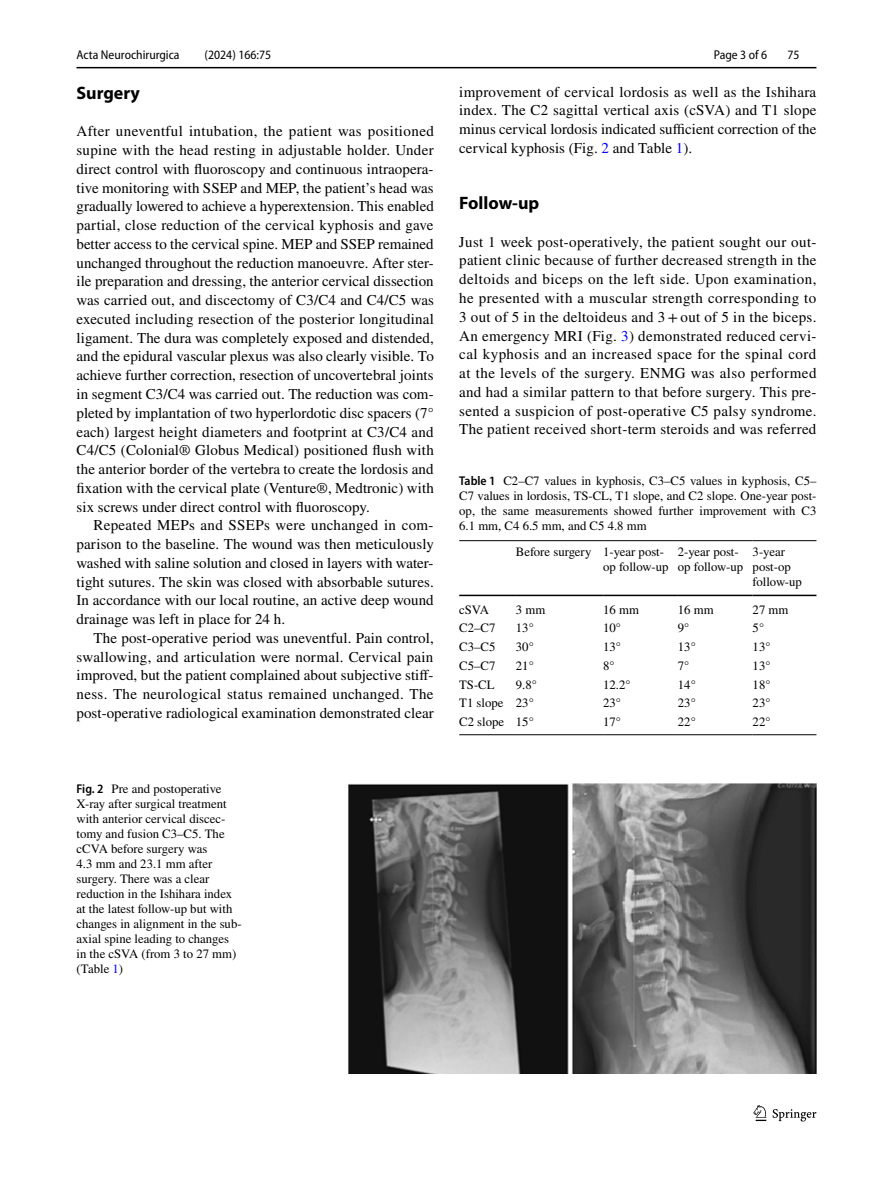
<style>
.page{position:relative;width:893px;height:1187px;background:#fff}
.page>*{position:absolute;margin:0;border:0;box-sizing:border-box;transform-origin:0 0}
.t1{font:700 18px "Myriad Pro";color:#000}
.t2{font:15px/18.8px "STIX";letter-spacing:.005em;color:#000;text-align:justify}
.t3{font:12.75px/15px "STIX";color:#000}
.t4{font:semi-condensed 12.75px "Myriad Pro";color:#000}
.s1{color:#00f}
.s2{font-family:"Myriad Pro";font-weight:600;font-stretch:semi-condensed}
</style>
<div class="page">
<hr style="left:77px;top:67px;width:739px;height:1px;background:#000">
<svg style="left:753px;top:1105px;width:13px;height:15px"></svg>
<svg style="left:773px;top:1109px;width:43px;height:12px"></svg>
<img style="left:349px;top:783px;width:467px;height:290px">
<hr style="left:459px;top:540px;width:57px;height:1px;background:#000">
<hr style="left:459px;top:594px;width:57px;height:2px;background:#000">
<hr style="left:516px;top:540px;width:87px;height:1px;background:#000">
<hr style="left:516px;top:594px;width:87px;height:2px;background:#000">
<hr style="left:603px;top:540px;width:75px;height:1px;background:#000">
<hr style="left:603px;top:594px;width:75px;height:2px;background:#000">
<hr style="left:678px;top:540px;width:75px;height:1px;background:#000">
<hr style="left:678px;top:594px;width:75px;height:2px;background:#000">
<hr style="left:753px;top:540px;width:63px;height:1px;background:#000">
<hr style="left:753px;top:594px;width:63px;height:2px;background:#000">
<hr style="left:459px;top:734px;width:57px;height:1px;background:#000">
<hr style="left:516px;top:734px;width:87px;height:1px;background:#000">
<hr style="left:603px;top:734px;width:75px;height:1px;background:#000">
<hr style="left:678px;top:734px;width:75px;height:1px;background:#000">
<hr style="left:753px;top:734px;width:63px;height:1px;background:#000">
<p class="t4" style="left:77px;top:48px;width:105px">Acta Neurochirurgica</p>
<p class="t4" style="left:205px;top:48px;width:68px">(2024) 166:75</p>
<p class="t4" style="left:714px;top:48px;width:55px">Page 3 of 6</p>
<p class="t4" style="left:787px;top:48px;width:14px">75</p>
<p class="t1" style="left:77px;top:81px;width:65px">Surgery</p>
<p class="t2" style="left:77px;top:123px;width:359px">After uneventful intubation, the patient was positioned supine with the head resting in adjustable holder. Under direct control with fluoroscopy and continuous intraopera&shy;tive monitoring with SSEP and MEP, the patient’s head was gradually lowered to achieve a hyperextension. This enabled partial, close reduction of the cervical kyphosis and gave better access to the cervical spine. MEP and SSEP remained unchanged throughout the reduction manoeuvre. After ster&shy;ile preparation and dressing, the anterior cervical dissection was carried out, and discectomy of C3/C4 and C4/C5 was executed including resection of the posterior longitudinal ligament. The dura was completely exposed and distended, and the epidural vascular plexus was also clearly visible. To achieve further correction, resection of uncovertebral joints in segment C3/C4 was carried out. The reduction was com&shy;pleted by implantation of two hyperlordotic disc spacers (7° each) largest height diameters and footprint at C3/C4 and C4/C5 (Colonial® Globus Medical) positioned flush with the anterior border of the vertebra to create the lordosis and fixation with the cervical plate (Venture®, Medtronic) with six screws under direct control with fluoroscopy.</p>
<p class="t2" style="left:77px;top:517px;width:359px;text-indent:17px">Repeated MEPs and SSEPs were unchanged in com&shy;parison to the baseline. The wound was then meticulously washed with saline solution and closed in layers with water&shy;tight sutures. The skin was closed with absorbable sutures.<br>In accordance with our local routine, an active deep wound drainage was left in place for 24 h.</p>
<p class="t2" style="left:77px;top:629px;width:359px;text-indent:17px">The post-operative period was uneventful. Pain control, swallowing, and articulation were normal. Cervical pain improved, but the patient complained about subjective stiff&shy;ness. The neurological status remained unchanged. The post-operative radiological examination demonstrated clear</p>
<p class="t2" style="left:459px;top:83px;width:359px">improvement of cervical lordosis as well as the Ishihara index. The C2 sagittal vertical axis (cSVA) and T1 slope minus cervical lordosis indicated sufficient correction of the cervical kyphosis (Fig. <span class="s1">2</span> and Table <span class="s1">1</span>).</p>
<p class="t1" style="left:459px;top:191px;width:82px">Follow‑up</p>
<p class="t2" style="left:459px;top:233px;width:359px">Just 1 week post-operatively, the patient sought our out&shy;patient clinic because of further decreased strength in the deltoids and biceps on the left side. Upon examination, he presented with a muscular strength corresponding to 3 out of 5 in the deltoideus and 3+out of 5 in the biceps.<br>An emergency MRI (Fig. <span class="s1">3</span>) demonstrated reduced cervi&shy;cal kyphosis and an increased space for the spinal cord at the levels of the surgery. ENMG was also performed and had a similar pattern to that before surgery. This pre&shy;sented a suspicion of post-operative C5 palsy syndrome.<br>The patient received short-term steroids and was referred</p>
<p class="t3" style="left:459px;top:474px;width:359px;text-align:justify"><span class="s2">Table 1</span> C2–C7 values in kyphosis, C3–C5 values in kyphosis, C5– C7 values in lordosis, TS-CL, T1 slope, and C2 slope. One-year post&shy;op, the same measurements showed further improvement with C3<br>6.1 mm, C4 6.5 mm, and C5 4.8 mm</p>
<p class="t3" style="left:603px;top:544px;width:67px;text-indent:-87px">Before surgery 1-year post&shy;op follow-up</p>
<p class="t3" style="left:678px;top:544px;width:67px">2-year post&shy;op follow-up</p>
<p class="t3" style="left:753px;top:544px;width:51px">3-year post-op follow-up</p>
<p class="t3" style="left:459px;top:602px;width:31px">cSVA</p>
<p class="t3" style="left:516px;top:602px;width:31px">3 mm</p>
<p class="t3" style="left:603px;top:602px;width:37px">16 mm</p>
<p class="t3" style="left:678px;top:602px;width:37px">16 mm</p>
<p class="t3" style="left:753px;top:602px;width:37px">27 mm</p>
<p class="t3" style="left:459px;top:621px;width:38px">C2–C7</p>
<p class="t3" style="left:516px;top:621px;width:19px">13°</p>
<p class="t3" style="left:603px;top:621px;width:19px">10°</p>
<p class="t3" style="left:678px;top:621px;width:13px">9°</p>
<p class="t3" style="left:753px;top:621px;width:13px">5°</p>
<p class="t3" style="left:459px;top:640px;width:38px">C3–C5</p>
<p class="t3" style="left:516px;top:640px;width:19px">30°</p>
<p class="t3" style="left:603px;top:640px;width:19px">13°</p>
<p class="t3" style="left:678px;top:640px;width:19px">13°</p>
<p class="t3" style="left:753px;top:640px;width:19px">13°</p>
<p class="t3" style="left:459px;top:659px;width:38px">C5–C7</p>
<p class="t3" style="left:516px;top:659px;width:19px">21°</p>
<p class="t3" style="left:603px;top:659px;width:13px">8°</p>
<p class="t3" style="left:678px;top:659px;width:13px">7°</p>
<p class="t3" style="left:753px;top:659px;width:19px">13°</p>
<p class="t3" style="left:459px;top:677px;width:37px">TS-CL</p>
<p class="t3" style="left:516px;top:677px;width:23px">9.8°</p>
<p class="t3" style="left:603px;top:677px;width:29px">12.2°</p>
<p class="t3" style="left:678px;top:677px;width:19px">14°</p>
<p class="t3" style="left:753px;top:677px;width:19px">18°</p>
<p class="t3" style="left:459px;top:696px;width:76px">T1 slope 23°</p>
<p class="t3" style="left:603px;top:696px;width:19px">23°</p>
<p class="t3" style="left:678px;top:696px;width:19px">23°</p>
<p class="t3" style="left:753px;top:696px;width:19px">23°</p>
<p class="t3" style="left:459px;top:715px;width:76px">C2 slope 15°</p>
<p class="t3" style="left:603px;top:715px;width:19px">17°</p>
<p class="t3" style="left:678px;top:715px;width:19px">22°</p>
<p class="t3" style="left:753px;top:715px;width:19px">22°</p>
<p class="t3" style="left:77px;top:782px;width:167px"><span class="s2">Fig. 2</span> Pre and postoperative<br>X-ray after surgical treatment with anterior cervical discec&shy;tomy and fusion C3–C5. The cCVA before surgery was<br>4.3 mm and 23.1 mm after surgery. There was a clear reduction in the Ishihara index at the latest follow-up but with changes in alignment in the sub&shy;axial spine leading to changes in the cSVA (from 3 to 27 mm) (Table <span class="s1">1</span>)</p>
</div>
